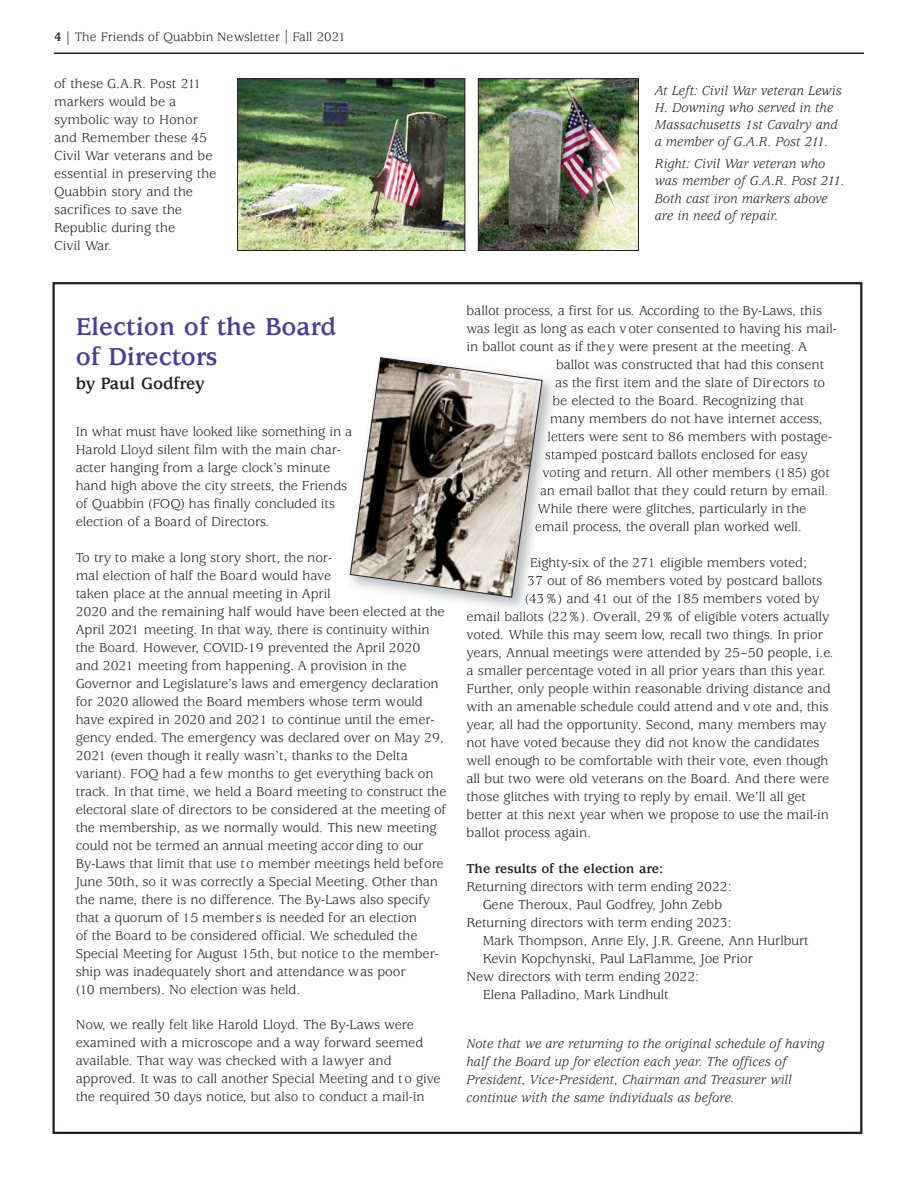
<style>
.page{position:relative;width:918px;height:1188px;background:#fff}
.page>*{position:absolute;margin:0;border:0;box-sizing:border-box;transform-origin:0 0}
.t1{font:700 27px/30px "Usherwood";color:#473e98}
.t2{font:700 18px "Usherwood";color:#231f20}
.t3{font:14.25px/18px "Usherwood";letter-spacing:-.005em;color:#231f20}
.t4{font:italic 14.25px/17.1px "Usherwood";color:#231f20}
.t5{font:700 14.25px "Usherwood";letter-spacing:-.005em;color:#231f20}
.t6{font:13.5px "Usherwood";color:#231f20}
.s1{font-weight:700}
</style>
<div class="page">
<hr style="left:54px;top:52px;width:810px;height:2px;background:#231f20">
<img style="left:239px;top:80px;width:224px;height:169px">
<div style="left:237px;top:78px;width:228px;height:173px;border:1px solid #231f20"></div>
<img style="left:480px;top:80px;width:157px;height:169px">
<div style="left:478px;top:78px;width:161px;height:173px;border:1px solid #231f20"></div>
<img style="left:439px;top:378px;width:123px;height:241px">
<svg style="left:556px;top:380px;width:7px;height:7px"></svg>
<svg style="left:553px;top:395px;width:7px;height:10px"></svg>
<svg style="left:551px;top:416px;width:7px;height:7px"></svg>
<svg style="left:548px;top:431px;width:8px;height:10px"></svg>
<svg style="left:546px;top:451px;width:7px;height:8px"></svg>
<svg style="left:543px;top:470px;width:7px;height:7px"></svg>
<svg style="left:543px;top:488px;width:5px;height:7px"></svg>
<svg style="left:543px;top:504px;width:2px;height:9px"></svg>
<svg style="left:526px;top:598px;width:7px;height:7px"></svg>
<img style="left:494px;top:611px;width:36px;height:7px">
<svg style="left:349px;top:357px;width:194px;height:241px"></svg>
<p class="t6" style="left:54px;top:29px;width:293px"><span class="s1">4 |</span> The Friends of Quabbin Newsletter | Fall 2021</p>
<p class="t3" style="left:54px;top:75px;width:164px">of these G.A.R. Post 211 markers would be a symbolic way to Honor and Remember these 45<br>Civil War veterans and be essential in preserving the<br>Quabbin story and the sacrifices to save the<br>Republic during the<br>Civil War.</p>
<p class="t4" style="left:655px;top:83px;width:189px">At Left: Civil War veteran Lewis<br>H. Downing who served in the<br>Massachusetts 1st Cavalry and a member of G.A.R. Post 211.</p>
<p class="t4" style="left:655px;top:157px;width:191px">Right: Civil War veteran who was member of G.A.R. Post 211.<br>Both cast iron markers above are in need of repair.</p>
<h1 class="t1" style="left:76px;top:314px;width:262px">Election of the Board of Directors</h1>
<p class="t2" style="left:76px;top:377px;width:130px">by Paul Godfrey</p>
<p class="t3" style="left:76px;top:423px;width:278px">In what must have looked like something in a Harold Lloyd silent film with the main char&shy;acter hanging from a large clock’s minute hand high above the city streets, the Friends of Quabbin (FOQ) has finally concluded its election of a Board of Directors.</p>
<p class="t3" style="left:76px;top:549px;width:372px">To try to make a long story short, the nor-<br>mal election of half the Board would have<br>taken place at the annual meeting in April<br>2020 and the remaining half would have been elected at the April 2021 meeting. In that way, there is continuity within the Board. However, COVID-19 prevented the April 2020 and 2021 meeting from happening. A provision in the Governor and Legislature’s laws and emergency declaration for 2020 allowed the Board members whose term would have expired in 2020 and 2021 to continue until the emer&shy;gency ended. The emergency was declared over on May 29, 2021 (even though it really wasn’t, thanks to the Delta variant). FOQ had a few months to get everything back on track. In that time, we held a Board meeting to construct the electoral slate of directors to be considered at the meeting of the membership, as we normally would. This new meeting could not be termed an annual meeting accor ding to our By-Laws that limit that use to member meetings held before June 30th, so it was correctly a Special Meeting. Other than the name, there is no difference. The By-Laws also specify that a quorum of 15 members is needed for an election<br>of the Board to be considered official. We scheduled the Special Meeting for August 15th, but notice to the member&shy;ship was inadequately short and attendance was poor<br>(10 members). No election was held.</p>
<p class="t3" style="left:76px;top:1017px;width:367px">Now, we really felt like Harold Lloyd. The By-Laws were examined with a microscope and a way forward seemed available. That way was checked with a lawyer and approved. It was to call another Special Meeting and to give the required 30 days notice, but also to conduct a mail-in</p>
<p class="t3" style="left:466px;top:302px;width:357px">ballot process, a first for us. According to the By-Laws, this</p>
<p class="t3" style="left:466px;top:320px;width:372px">was legit as long as each voter consented to having his mail-</p>
<p class="t3" style="left:466px;top:338px;width:342px">in ballot count as if they were present at the meeting. A</p>
<p class="t3" style="left:556px;top:356px;width:270px">ballot was constructed that had this consent</p>
<p class="t3" style="left:555px;top:374px;width:272px">as the first item and the slate of Directors to</p>
<p class="t3" style="left:552px;top:392px;width:253px">be elected to the Board. Recognizing that</p>
<p class="t3" style="left:550px;top:410px;width:274px">many members do not have internet access,</p>
<p class="t3" style="left:547px;top:428px;width:286px">letters were sent to 86 members with postage-</p>
<p class="t3" style="left:545px;top:446px;width:265px">stamped postcard ballots enclosed for easy</p>
<p class="t3" style="left:542px;top:464px;width:289px">voting and return. All other members (185) got</p>
<p class="t3" style="left:540px;top:482px;width:291px">an email ballot that they could return by email.</p>
<p class="t3" style="left:537px;top:500px;width:271px">While there were glitches, particularly in the</p>
<p class="t3" style="left:535px;top:518px;width:269px">email process, the overall plan worked well.</p>
<p class="t3" style="left:530px;top:554px;width:279px">Eighty-six of the 271 eligible members voted;</p>
<p class="t3" style="left:527px;top:572px;width:297px">37 out of 86 members voted by postcard ballots</p>
<p class="t3" style="left:525px;top:590px;width:296px">(43%) and 41 out of the 185 members voted by</p>
<p class="t3" style="left:467px;top:608px;width:365px">email ballots (22%). Overall, 29% of eligible voters actually</p>
<p class="t3" style="left:467px;top:626px;width:358px">voted. While this may seem low, recall two things. In prior</p>
<p class="t3" style="left:467px;top:644px;width:369px">years, Annual meetings were attended by 25–50 people, i.e.</p>
<p class="t3" style="left:467px;top:662px;width:361px">a smaller percentage voted in all prior years than this year.</p>
<p class="t3" style="left:467px;top:680px;width:366px">Further, only people within reasonable driving distance and</p>
<p class="t3" style="left:467px;top:698px;width:364px">with an amenable schedule could attend and v ote and, this</p>
<p class="t3" style="left:467px;top:716px;width:361px">year, all had the opportunity. Second, many members may</p>
<p class="t3" style="left:467px;top:734px;width:355px">not have voted because they did not know the candidates</p>
<p class="t3" style="left:467px;top:752px;width:363px">well enough to be comfortable with their vote, even though</p>
<p class="t3" style="left:467px;top:770px;width:364px">all but two were old veterans on the Board. And there were</p>
<p class="t3" style="left:467px;top:788px;width:341px">those glitches with trying to reply by email. We’ll all get</p>
<p class="t3" style="left:467px;top:806px;width:364px">better at this next year when we propose to use the mail-in</p>
<p class="t3" style="left:467px;top:824px;width:126px">ballot process again.</p>
<p class="t5" style="left:467px;top:863px;width:198px">The results of the election are:</p>
<p class="t3" style="left:467px;top:878px;width:267px">Returning directors with term ending 2022:</p>
<p class="t3" style="left:483px;top:896px;width:241px">Gene Theroux, Paul Godfrey, John Zebb</p>
<p class="t3" style="left:467px;top:914px;width:267px">Returning directors with term ending 2023:</p>
<p class="t3" style="left:483px;top:932px;width:328px">Mark Thompson, Anne Ely, J.R. Greene, Ann Hurlburt</p>
<p class="t3" style="left:483px;top:950px;width:272px">Kevin Kopchynski, Paul LaFlamme, Joe Prior</p>
<p class="t3" style="left:467px;top:968px;width:234px">New directors with term ending 2022:</p>
<p class="t3" style="left:483px;top:986px;width:187px">Elena Palladino, Mark Lindhult</p>
<p class="t4" style="left:467px;top:1036px;width:360px;line-height:18px">Note that we are returning to the original schedule of having half the Board up for election each year. The offices of President, Vice-President, Chairman and Treasurer will continue with the same individuals as before.</p>
</div>
